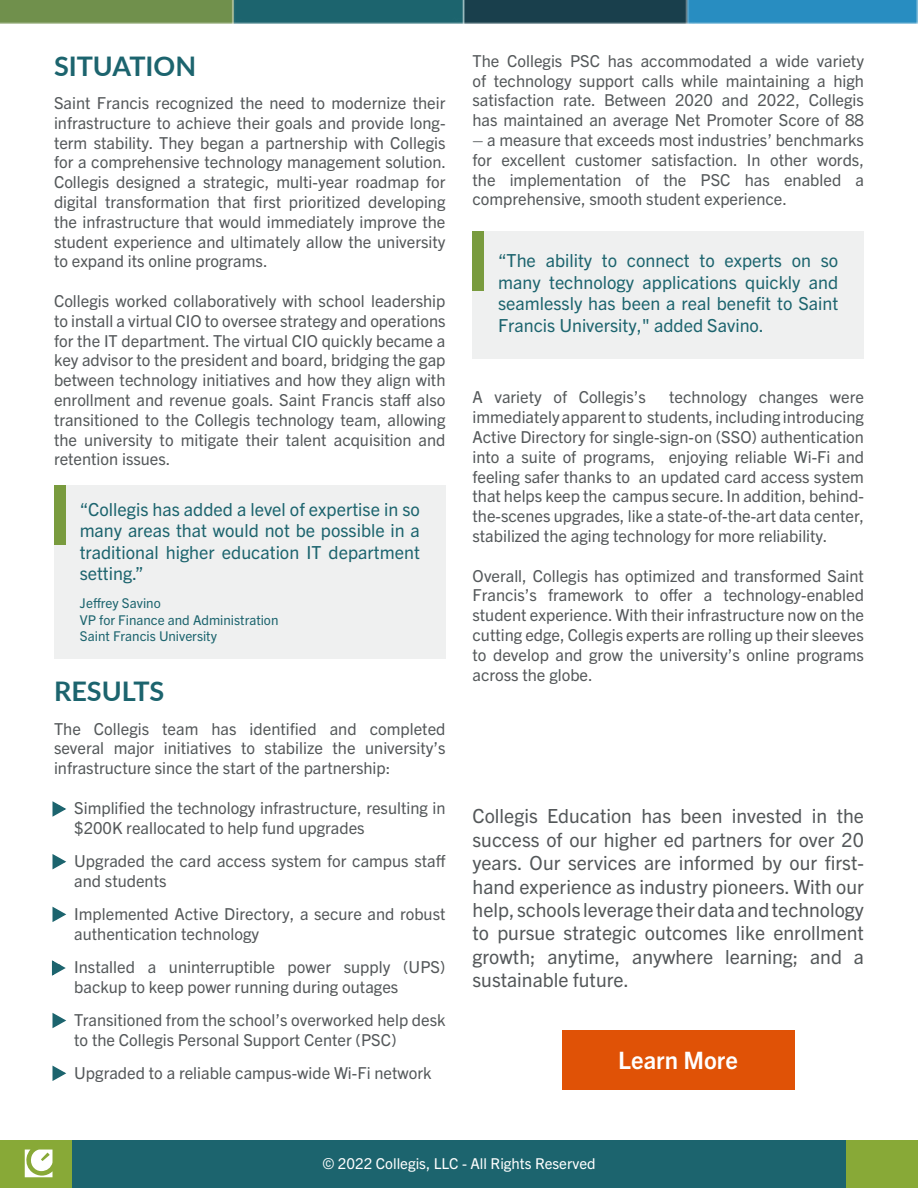
<style>
.page{position:relative;width:918px;height:1188px;background:#fff}
.page>*{position:absolute;margin:0;border:0;box-sizing:border-box;transform-origin:0 0}
.t1{font:700 27px "Lato";color:#1c646e}
.t2{font:700 24px "Trade Gothic Next LT Pro";color:#fff}
.t3{font:19.5px/23.4px "Trade Gothic Next LT Pro";color:#535759;text-align:justify}
.t4{font:18px/21.6px "Trade Gothic Next LT Pro";color:#1c646e;text-align:justify}
.t5{font:16.5px/19.8px "Trade Gothic Next LT Pro";color:#54585a;text-align:justify}
.t6{font:15px "Trade Gothic Next LT Pro";color:#fff}
.t7{font:13.5px/16.2px "Trade Gothic Next LT Pro";color:#1c646e}
.s1{font-weight:700}
</style>
<div class="page">
<div style="left:0;top:1140px;width:918px;height:48px;background:#88a937"></div>
<div style="left:72px;top:1140px;width:774px;height:48px;background:#1c646e"></div>
<svg style="left:25px;top:1150px;width:27px;height:27px"></svg>
<svg style="left:52px;top:801px;width:14px;height:16px"></svg>
<svg style="left:52px;top:854px;width:14px;height:16px"></svg>
<svg style="left:52px;top:906px;width:14px;height:16px"></svg>
<svg style="left:51px;top:960px;width:15px;height:16px"></svg>
<svg style="left:52px;top:1013px;width:14px;height:16px"></svg>
<svg style="left:52px;top:1065px;width:14px;height:16px"></svg>
<img style="left:0;top:0;width:918px;height:23px">
<div style="left:54px;top:485px;width:392px;height:173px;background:#eff0f0"></div>
<div style="left:54px;top:485px;width:12px;height:60px;background:#799b3e"></div>
<div style="left:473px;top:231px;width:391px;height:128px;background:#eff0f0"></div>
<div style="left:473px;top:231px;width:11px;height:60px;background:#799b3e"></div>
<div style="left:562px;top:1030px;width:233px;height:59px;background:#e05206"></div>
<h1 class="t1" style="left:54px;top:46px;width:144px">SITUATION</h1>
<p class="t5" style="left:54px;top:92px;width:394px">Saint Francis recognized the need to modernize their infrastructure to achieve their goals and provide long&shy;term stability. They began a partnership with Collegis for a comprehensive technology management solution.<br>Collegis designed a strategic, multi-year roadmap for digital transformation that first prioritized developing the infrastructure that would immediately improve the student experience and ultimately allow the university to expand its online programs.</p>
<p class="t5" style="left:54px;top:290px;width:393px">Collegis worked collaboratively with school leadership to install a virtual CIO to oversee strategy and operations for the IT department. The virtual CIO quickly became a key advisor to the president and board, bridging the gap between technology initiatives and how they align with enrollment and revenue goals. Saint Francis staff also transitioned to the Collegis technology team, allowing the university to mitigate their talent acquisition and retention issues.</p>
<p class="t4" style="left:80px;top:497px;width:342px">“Collegis has added a level of expertise in so many areas that would not be possible in a traditional higher education IT department setting.”</p>
<p class="t7" style="left:80px;top:594px;width:200px">Jeffrey Savino<br>VP for Finance and Administration<br>Saint Francis University</p>
<h1 class="t1" style="left:54px;top:672px;width:112px">RESULTS</h1>
<p class="t5" style="left:54px;top:718px;width:393px">The Collegis team has identified and completed several major initiatives to stabilize the university’s infrastructure since the start of the partnership:</p>
<p class="t5" style="left:74px;top:797px;width:373px;text-indent:-20px"><span class="s1">•</span> Simplified the technology infrastructure, resulting in $200K reallocated to help fund upgrades</p>
<p class="t5" style="left:74px;top:850px;width:373px;text-indent:-20px"><span class="s1">•</span> Upgraded the card access system for campus staff and students</p>
<p class="t5" style="left:74px;top:903px;width:373px;text-indent:-20px"><span class="s1">•</span> Implemented Active Directory, a secure and robust authentication technology</p>
<p class="t5" style="left:74px;top:956px;width:373px;text-indent:-20px"><span class="s1">•</span> Installed a uninterruptible power supply (UPS) backup to keep power running during outages</p>
<p class="t5" style="left:74px;top:1009px;width:373px;text-indent:-20px"><span class="s1">•</span> Transitioned from the school’s overworked help desk to the Collegis Personal Support Center (PSC)</p>
<p class="t5" style="left:54px;top:1062px;width:379px"><span class="s1">•</span> Upgraded to a reliable campus-wide Wi-Fi network</p>
<p class="t5" style="left:472px;top:50px;width:393px">The Collegis PSC has accommodated a wide variety of technology support calls while maintaining a high satisfaction rate. Between 2020 and 2022, Collegis has maintained an average Net Promoter Score of 88</p>
<p class="t5" style="left:472px;top:129px;width:393px">– a measure that exceeds most industries’ benchmarks for excellent customer satisfaction. In other words, the implementation of the PSC has enabled a comprehensive, smooth student experience.</p>
<p class="t4" style="left:498px;top:248px;width:342px">“The ability to connect to experts on so many technology applications quickly and seamlessly has been a real benefit to Saint Francis University," added Savino.</p>
<p class="t5" style="left:472px;top:386px;width:175px">A variety of Collegis’s</p>
<p class="t5" style="left:472px;top:386px;width:393px;text-indent:197px">technology changes were immediately apparent to students, including introducing Active Directory for single-sign-on (SSO) authentication into a suite of programs, enjoying reliable Wi-Fi and feeling safer thanks to an updated card access system that helps keep the campus secure. In addition, behind&shy;the-scenes upgrades, like a state-of-the-art data center, stabilized the aging technology for more reliability.</p>
<p class="t5" style="left:472px;top:565px;width:393px">Overall, Collegis has optimized and transformed Saint Francis’s framework to offer a technology-enabled student experience. With their infrastructure now on the cutting edge, Collegis experts are rolling up their sleeves to develop and grow the university’s online programs across the globe.</p>
<p class="t3" style="left:473px;top:803px;width:393px">Collegis Education has been invested in the success of our higher ed partners for over 20 years. Our services are informed by our first&shy;hand experience as industry pioneers. With our help, schools leverage their data and technology to pursue strategic outcomes like enrollment growth; anytime, anywhere learning; and a sustainable future.</p>
<h2 class="t2" style="left:618px;top:1044px;width:121px">Learn More</h2>
<p class="t6" style="left:322px;top:1153px;width:275px">© 2022 Collegis, LLC - All Rights Reserved</p>
</div>
